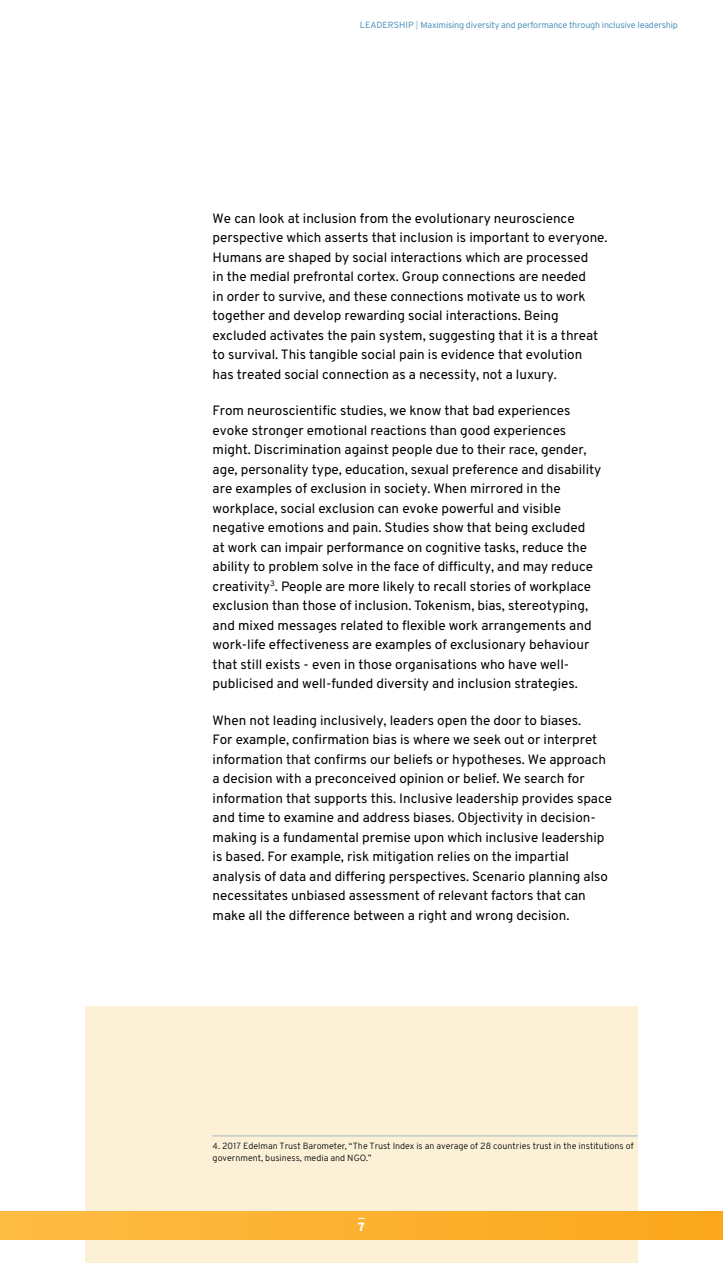
<style>
.page{position:relative;width:723px;height:1263px;background:#fff}
.page>*{position:absolute;margin:0;border:0;box-sizing:border-box;transform-origin:0 0}
.t1{font:13.5px/19.5px "Overpass";color:#000}
.t2{font:800 12px "Overpass";color:#fff}
.t3{font:300 9px/12px "Overpass";color:#000}
.t4{font:9px "Overpass";letter-spacing:-.02em;color:#5396bf}
.s1{color:#a5bac3}
</style>
<div class="page">
<div style="left:85px;top:1006px;width:553px;height:257px;background:#fcf0d7"></div>
<hr style="left:213px;top:1135px;width:425px;height:1px;background:#a5bac3">
<div style="left:0;top:1212px;width:723px;height:28px;background:linear-gradient(to right,#fdbc45,#faa71b)"></div>
<p class="t4" style="left:360px;top:19px;width:319px">LEADERSHIP <span class="s1">|</span> Maximising diversity and performance through inclusive leadership</p>
<p class="t1" style="left:213px;top:208px;width:396px">We can look at inclusion from the evolutionary neuroscience perspective which asserts that inclusion is important to everyone.<br>Humans are shaped by social interactions which are processed<br>in the medial prefrontal cortex. Group connections are needed<br>in order to survive, and these connections motivate us to work together and develop rewarding social interactions. Being excluded activates the pain system, suggesting that it is a threat to survival. This tangible social pain is evidence that evolution<br>has treated social connection as a necessity, not a luxury.</p>
<p class="t1" style="left:213px;top:401px;width:390px">From neuroscientific studies, we know that bad experiences evoke stronger emotional reactions than good experiences might. Discrimination against people due to their race, gender, age, personality type, education, sexual preference and disability are examples of exclusion in society. When mirrored in the workplace, social exclusion can evoke powerful and visible negative emotions and pain. Studies show that being excluded<br>at work can impair performance on cognitive tasks, reduce the ability to problem solve in the face of difficulty, and may reduce creativity<sup>3</sup>. People are more likely to recall stories of workplace exclusion than those of inclusion. Tokenism, bias, stereotyping, and mixed messages related to flexible work arrangements and work-life effectiveness are examples of exclusionary behaviour that still exists - even in those organisations who have well&shy;publicised and well-funded diversity and inclusion strategies.</p>
<p class="t1" style="left:213px;top:710px;width:401px">When not leading inclusively, leaders open the door to biases.<br>For example, confirmation bias is where we seek out or interpret information that confirms our beliefs or hypotheses. We approach a decision with a preconceived opinion or belief. We search for information that supports this. Inclusive leadership provides space and time to examine and address biases. Objectivity in decision&shy;making is a fundamental premise upon which inclusive leadership is based. For example, risk mitigation relies on the impartial analysis of data and differing perspectives. Scenario planning also necessitates unbiased assessment of relevant factors that can make all the difference between a right and wrong decision.</p>
<p class="t3" style="left:213px;top:1140px;width:422px">4. 2017 Edelman Trust Barometer, “The Trust Index is an average of 28 countries trust in the institutions of government, business, media and NGO.”</p>
<p class="t2" style="left:358px;top:1220px;width:8px">7</p>
</div>
